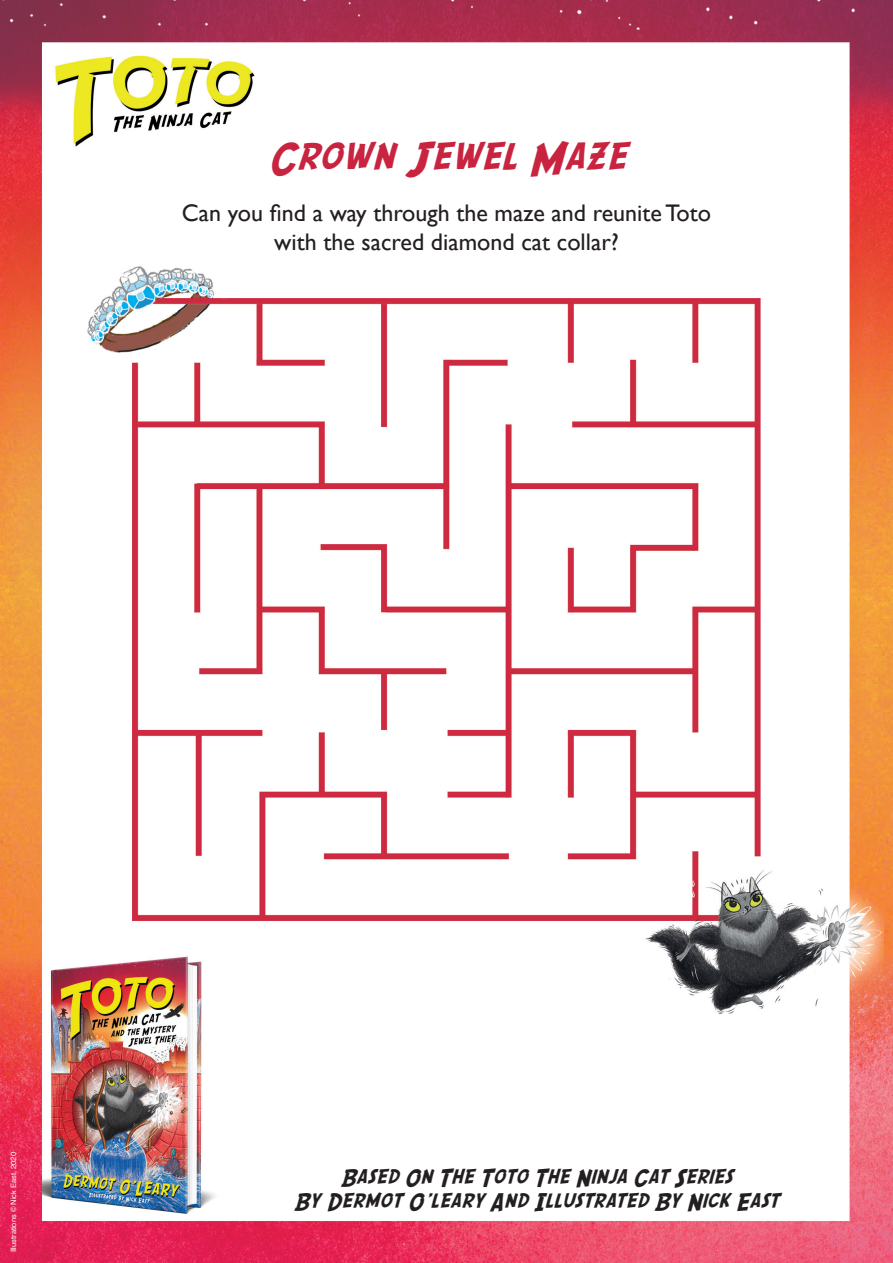
<style>
.page{position:relative;width:893px;height:1263px;background:#fff}
.page>*{position:absolute;margin:0;border:0;box-sizing:border-box;transform-origin:0 0}
.t1{font:45px "SF Comic Script";color:#c8233f}
.t2{font:24px/28.8px "Gill Sans";color:#231f20;text-align:center}
.t3{font:24px/24px "SF Comic Script";color:#231f20;text-align:center}
.t4{font:7.5px "Helvetica";color:#fff}
</style>
<div class="page">
<img style="left:0;top:0;width:893px;height:1263px">
<h1 class="t1" style="left:268px;top:132px;width:358px">Crown Jewel Maze</h1>
<p class="t2" style="left:182px;top:198px;width:530px">Can you find a way through the maze and reunite Toto with the sacred diamond cat collar?</p>
<p class="t4" style="left:8px;top:1252px;width:102px;rotate:-90deg">Illustrations © Nick East, 2020</p>
<p class="t3" style="left:294px;top:1164px;width:486px">Based On The Toto The Ninja Cat Series<br>By Dermot O’leary And Illustrated By Nick East</p>
</div>
